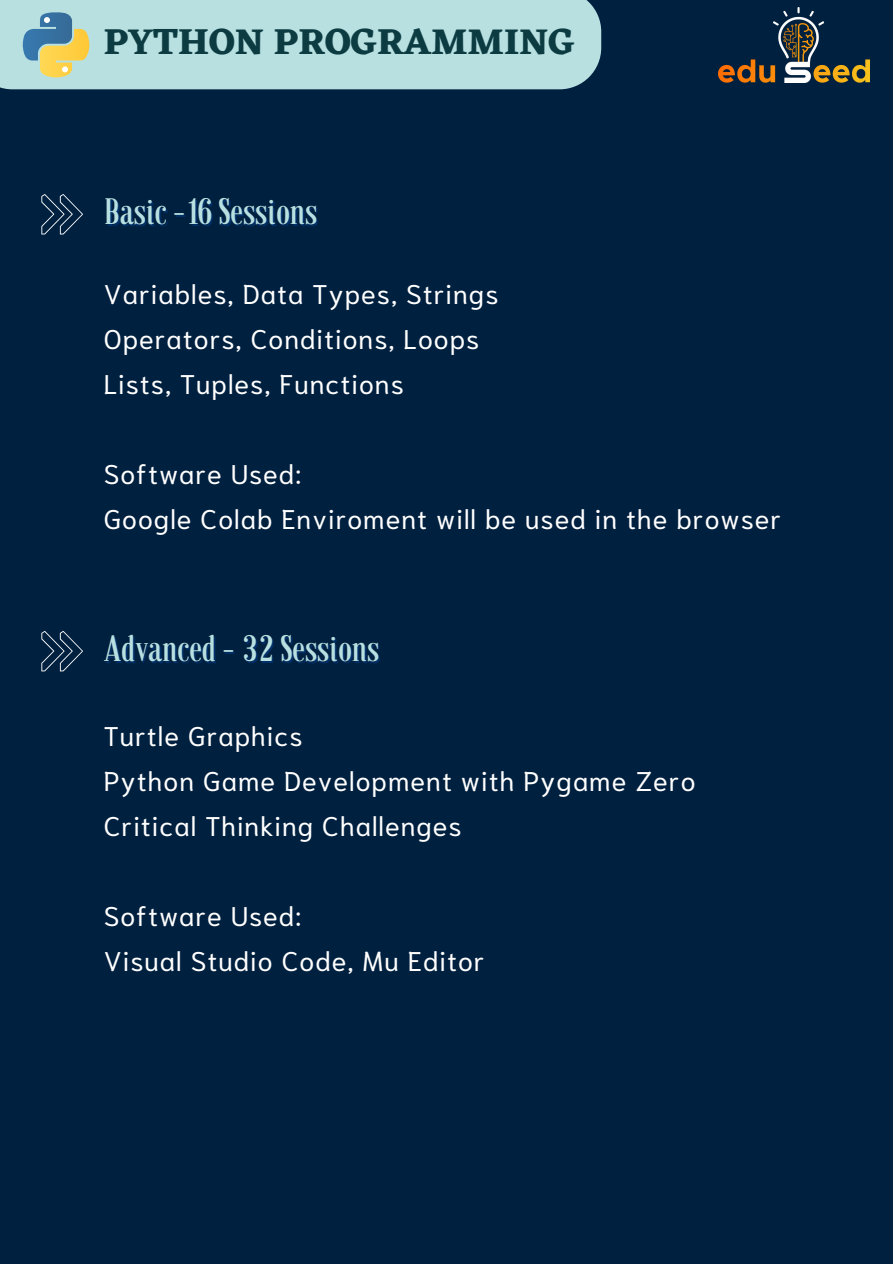
<style>
.page{position:relative;width:893px;height:1264px;background:#fff}
.page>*{position:absolute;margin:0;border:0;box-sizing:border-box;transform-origin:0 0}
.t1{font:700 37.2px "Eczar";color:#0c3c42}
.t2{font:36px "Granaina limpia";color:#b8e0e1}
.t3{font:27px "Niramit";letter-spacing:.04em;color:#fff}
</style>
<div class="page">
<div style="left:0;top:0;width:892px;height:1263px;background:#00203f"></div>
<div style="left:0;top:0;width:601px;height:89px;background:#b8e0e1"></div>
<svg style="left:22px;top:12px;width:68px;height:66px;background:#a6ba9f"></svg>
<img style="left:718px;top:8px;width:151px;height:74px">
<svg style="left:41px;top:194px;width:42px;height:40px"></svg>
<svg style="left:41px;top:631px;width:42px;height:40px"></svg>
<p class="t1" style="left:104px;top:19px;width:472px">PYTHON PROGRAMMING</p>
<p class="t2" style="left:104px;top:197px;width:215px">Basic -16 Sessions</p>
<p class="t3" style="left:104px;top:274px;width:396px">Variables, Data Types, Strings</p>
<p class="t3" style="left:104px;top:319px;width:377px">Operators, Conditions, Loops</p>
<p class="t3" style="left:104px;top:364px;width:301px">Lists, Tuples, Functions</p>
<p class="t3" style="left:104px;top:454px;width:199px">Software Used:</p>
<p class="t3" style="left:104px;top:499px;width:679px">Google Colab Enviroment will be used in the browser</p>
<p class="t2" style="left:104px;top:634px;width:277px">Advanced - 32 Sessions</p>
<p class="t3" style="left:104px;top:716px;width:200px">Turtle Graphics</p>
<p class="t3" style="left:104px;top:761px;width:593px">Python Game Development with Pygame Zero</p>
<p class="t3" style="left:104px;top:806px;width:359px">Critical Thinking Challenges</p>
<p class="t3" style="left:104px;top:896px;width:199px">Software Used:</p>
<p class="t3" style="left:104px;top:941px;width:382px">Visual Studio Code, Mu Editor</p>
</div>
